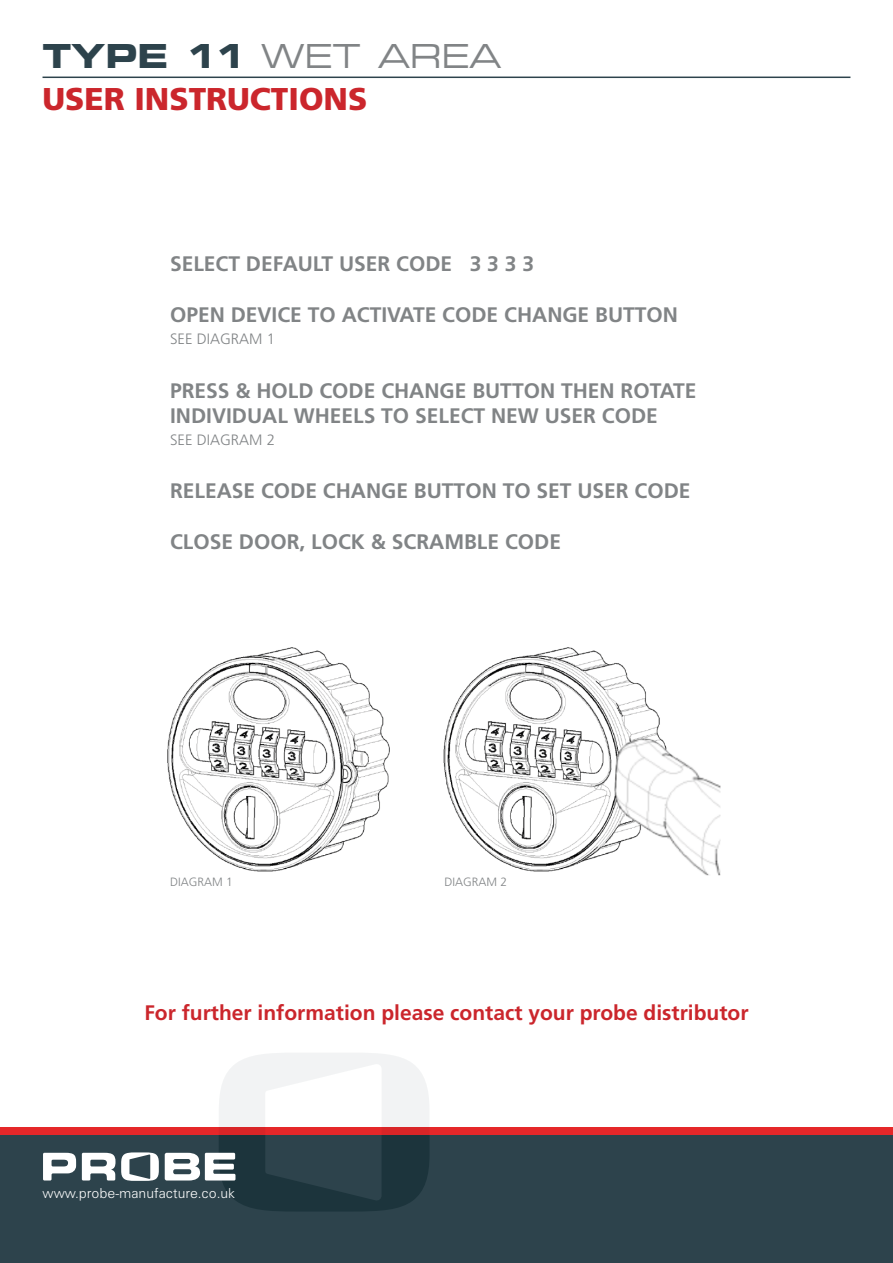
<style>
.page{position:relative;width:893px;height:1263px;background:#fff}
.page>*{position:absolute;margin:0;border:0;box-sizing:border-box;transform-origin:0 0}
.Sqr_header{font:expanded 33px "Square 721 BT";color:#818486}
.t1{font:900 31.5px "Frutiger";color:#cb262c}
.t2{font:700 21px "Frutiger";color:#818486}
.t3{font:700 21px "Frutiger";color:#cb262c}
.t4{font:300 15px "Frutiger";color:#818486}
.t5{font:300 13.8px "Zurich BT";color:#fff}
.t6{font:300 12px "Frutiger";color:#818486}
.s1{font-weight:700;color:#2d434c}
</style>
<div class="page">
<div style="left:0;top:1127px;width:893px;height:10px;background:#e52729"></div>
<div style="left:0;top:1135px;width:893px;height:128px;background:#2d434c"></div>
<svg style="left:43px;top:1153px;width:33px;height:27px"></svg>
<svg style="left:165px;top:1053px;width:264px;height:158px"></svg>
<svg style="left:82px;top:1152px;width:77px;height:29px"></svg>
<img style="left:167px;top:647px;width:554px;height:229px">
<hr style="left:43px;top:77px;width:807px;height:1px;background:#2d434c">
<p class="Sqr_header" style="left:43px;top:36px;width:460px"><span class="s1">TYPE 11</span> WET AREA</p>
<p class="t1" style="left:43px;top:79px;width:326px">USER INSTRUCTIONS</p>
<p class="t2" style="left:170px;top:252px;width:365px">SELECT DEFAULT USER CODE 3 3 3 3</p>
<p class="t2" style="left:170px;top:302px;width:509px">OPEN DEVICE TO ACTIVATE CODE CHANGE BUTTON</p>
<p class="t4" style="left:170px;top:330px;width:107px">SEE DIAGRAM 1</p>
<p class="t2" style="left:170px;top:378px;width:528px">PRESS &amp; HOLD CODE CHANGE BUTTON THEN ROTATE</p>
<p class="t2" style="left:170px;top:403px;width:489px">INDIVIDUAL WHEELS TO SELECT NEW USER CODE</p>
<p class="t4" style="left:170px;top:431px;width:107px">SEE DIAGRAM 2</p>
<p class="t2" style="left:170px;top:479px;width:522px">RELEASE CODE CHANGE BUTTON TO SET USER CODE</p>
<p class="t2" style="left:170px;top:529px;width:392px">CLOSE DOOR, LOCK &amp; SCRAMBLE CODE</p>
<p class="t6" style="left:170px;top:875px;width:64px">DIAGRAM 1</p>
<p class="t6" style="left:444px;top:875px;width:64px">DIAGRAM 2</p>
<p class="t3" style="left:144px;top:1000px;width:606px">For further information please contact your probe distributor</p>
<p class="t5" style="left:43px;top:1184px;width:194px">www.probe-manufacture.co.uk</p>
</div>
